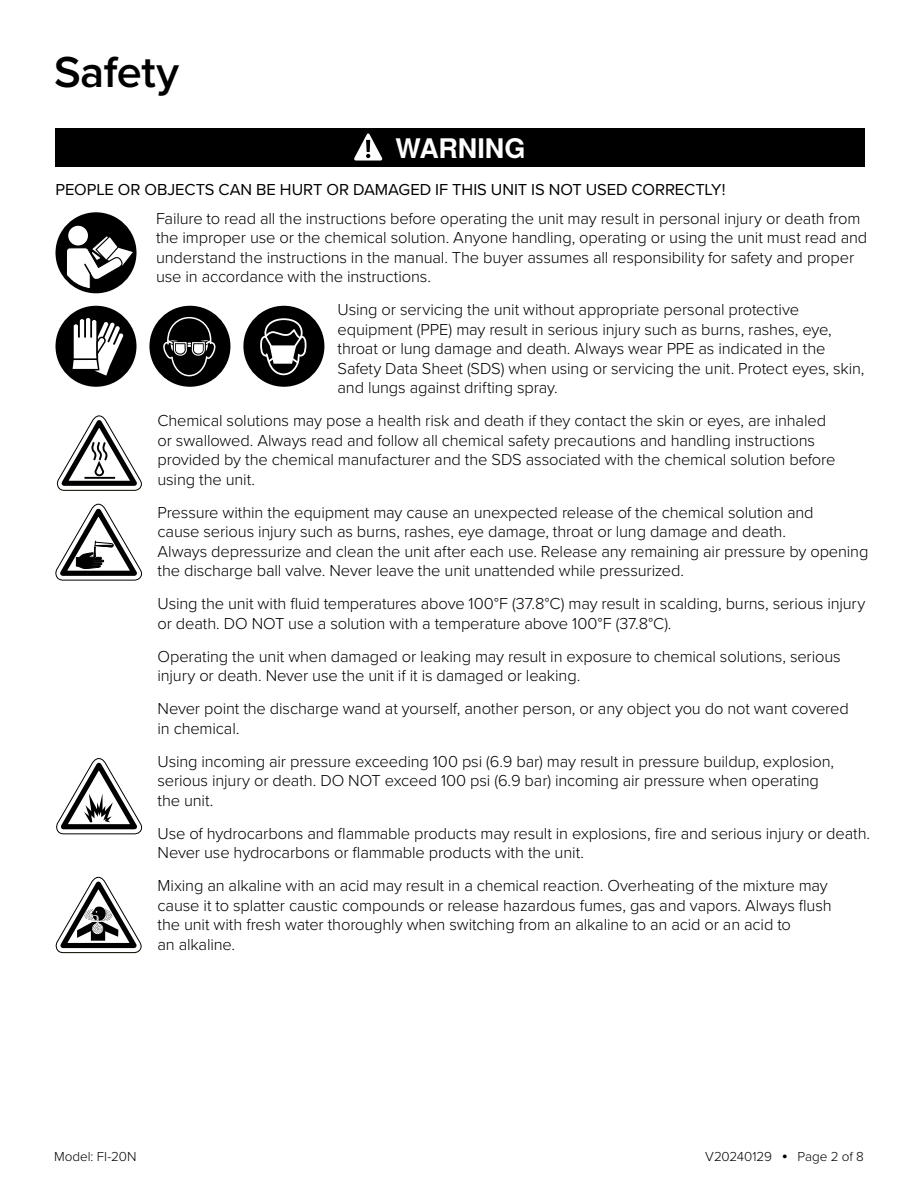
<style>
.page{position:relative;width:918px;height:1188px;background:#fff}
.page>*{position:absolute;margin:0;border:0;box-sizing:border-box;transform-origin:0 0}
.t1{font:600 45px "Proxima Nova";letter-spacing:-.01em;color:#000}
.t2{font:700 27px "Te X Gyre Heros";color:#fff}
.t3{font:300 16.5px/19.5px "Proxima Nova";letter-spacing:-.01em;color:#000}
.t4{font:16.5px "Proxima Nova";color:#000}
.t5{font:300 13.5px "Proxima Nova";color:#000}
.s1{font-family:"Futura PT";font-weight:500}
</style>
<div class="page">
<div style="left:56px;top:128px;width:809px;height:38px;background:#000"></div>
<svg style="left:56px;top:877px;width:86px;height:77px"></svg>
<div style="left:56px;top:306px;width:80px;height:81px;background:#000;border-radius:50%"></div>
<svg style="left:73px;top:318px;width:51px;height:58px"></svg>
<div style="left:149px;top:306px;width:81px;height:81px;background:#000;border-radius:50%"></div>
<svg style="left:161px;top:316px;width:57px;height:61px"></svg>
<div style="left:243px;top:306px;width:81px;height:81px;background:#000;border-radius:50%"></div>
<svg style="left:260px;top:318px;width:46px;height:69px"></svg>
<svg style="left:56px;top:415px;width:86px;height:76px"></svg>
<svg style="left:56px;top:504px;width:86px;height:76px"></svg>
<svg style="left:56px;top:758px;width:86px;height:77px"></svg>
<svg style="left:354px;top:133px;width:29px;height:28px"></svg>
<div style="left:56px;top:212px;width:80px;height:81px;background:#000;border-radius:50%"></div>
<svg style="left:65px;top:212px;width:71px;height:78px"></svg>
<h1 class="t1" style="left:54px;top:38px;width:127px">Safety</h1>
<h2 class="t2" style="left:396px;top:128px;width:131px">WARNING</h2>
<p class="t4" style="left:56px;top:178px;width:671px">PEOPLE OR OBJECTS CAN BE HURT OR DAMAGED IF THIS UNIT IS NOT USED CORRECTLY!</p>
<p class="t3" style="left:156px;top:207px;width:713px">Failure to read all the instructions before operating the unit may result in personal injury or death from the improper use or the chemical solution. Anyone handling, operating or using the unit must read and understand the instructions in the manual. The buyer assumes all responsibility for safety and proper use in accordance with the instructions.</p>
<p class="t3" style="left:338px;top:299px;width:529px">Using or servicing the unit without appropriate personal protective equipment (PPE) may result in serious injury such as burns, rashes, eye, throat or lung damage and death. Always wear PPE as indicated in the Safety Data Sheet (SDS) when using or servicing the unit. Protect eyes, skin, and lungs against drifting spray.</p>
<p class="t3" style="left:158px;top:410px;width:679px">Chemical solutions may pose a health risk and death if they contact the skin or eyes, are inhaled or swallowed. Always read and follow all chemical safety precautions and handling instructions provided by the chemical manufacturer and the SDS associated with the chemical solution before using the unit.</p>
<p class="t3" style="left:158px;top:502px;width:712px">Pressure within the equipment may cause an unexpected release of the chemical solution and<br>cause serious injury such as burns, rashes, eye damage, throat or lung damage and death.<br>Always depressurize and clean the unit after each use. Release any remaining air pressure by opening the discharge ball valve. Never leave the unit unattended while pressurized.</p>
<p class="t3" style="left:158px;top:593px;width:709px">Using the unit with fluid temperatures above 100°F (37.8°C) may result in scalding, burns, serious injury or death. DO NOT use a solution with a temperature above 100°F (37.8°C).</p>
<p class="t3" style="left:158px;top:646px;width:685px">Operating the unit when damaged or leaking may result in exposure to chemical solutions, serious injury or death. Never use the unit if it is damaged or leaking.</p>
<p class="t3" style="left:158px;top:698px;width:693px">Never point the discharge wand at yourself, another person, or any object you do not want covered in chemical.</p>
<p class="t3" style="left:158px;top:751px;width:678px">Using incoming air pressure exceeding 100 psi (6.9 bar) may result in pressure buildup, explosion, serious injury or death. DO NOT exceed 100 psi (6.9 bar) incoming air pressure when operating the unit.</p>
<p class="t3" style="left:158px;top:823px;width:714px">Use of hydrocarbons and flammable products may result in explosions, fire and serious injury or death.<br>Never use hydrocarbons or flammable products with the unit.</p>
<p class="t3" style="left:158px;top:875px;width:676px">Mixing an alkaline with an acid may result in a chemical reaction. Overheating of the mixture may cause it to splatter caustic compounds or release hazardous fumes, gas and vapors. Always flush the unit with fresh water thoroughly when switching from an alkaline to an acid or an acid to<br>an alkaline.</p>
<p class="t5" style="left:54px;top:1146px;width:84px">Model: FI-20N</p>
<p class="t5" style="left:705px;top:1146px;width:160px">V20240129 <span class="s1">•</span> Page 2 of 8</p>
</div>
